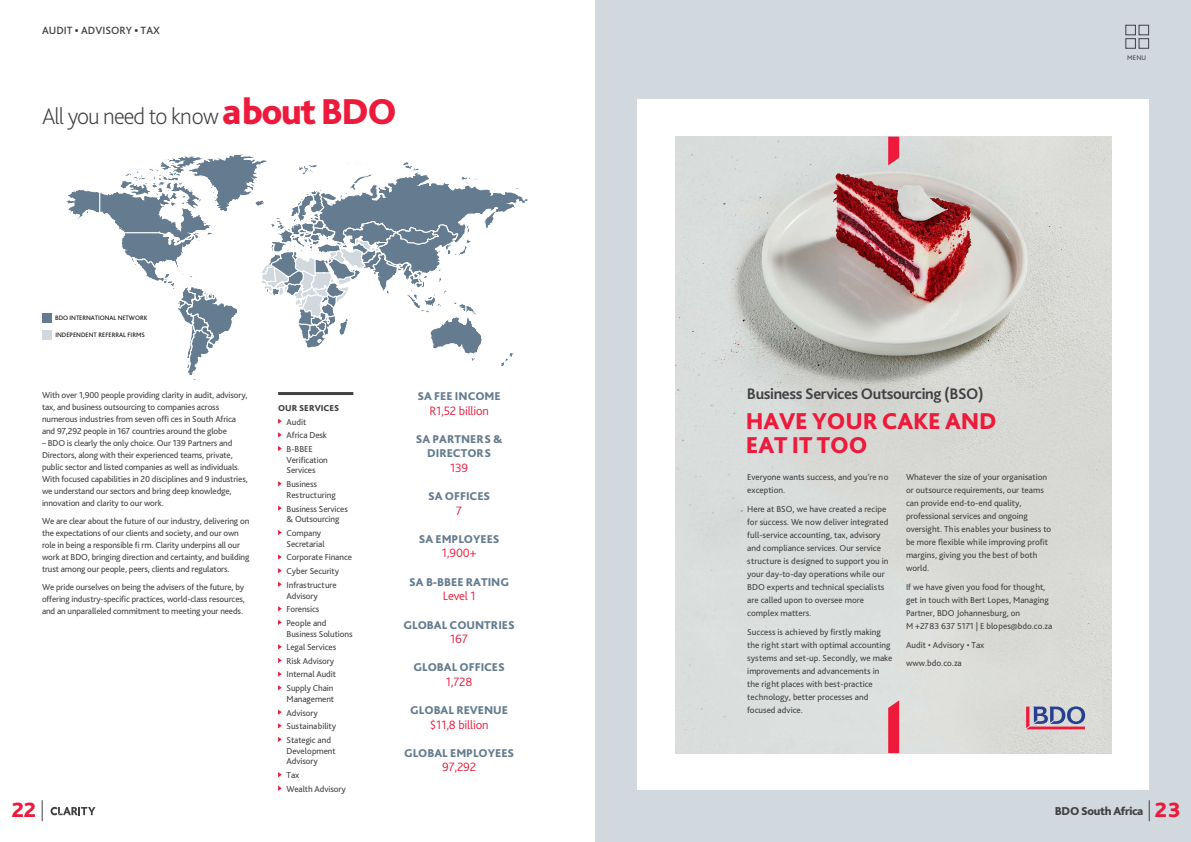
<style>
.page{position:relative;width:1191px;height:842px;background:#fff}
.page>*{position:absolute;margin:0;border:0;box-sizing:border-box;transform-origin:0 0}
.t1{font:800 24px/24px "Bliss Pro";letter-spacing:-.01em;color:#ed1a3b}
.t2{font:200 23.7px "Bliss Pro";letter-spacing:-.04em;color:#414042}
.t3{font:800 21.7px "Bliss Pro";color:#ed1a3b}
.t4{font:700 16px "Bliss Pro";letter-spacing:-.025em;color:#414042}
.t5{font:300 12.7px "Bliss Pro";letter-spacing:-.015em;color:#ed1a3b}
.t6{font:800 12px "Bliss Pro";letter-spacing:-.03em;color:#414042}
.t7{font:800 11.8px/14.3px "Bliss Pro";color:#657c90;text-align:center}
.t8{font:500 11px "Bliss Pro";letter-spacing:.005em;color:#414042}
.t9{font:9px/13px "Bliss Pro";letter-spacing:-.01em;color:#414042}
.t10{font:800 9px "Bliss Pro";letter-spacing:.005em;color:#414042}
.t11{font:7px "Bliss Pro";color:#414042}
.t12{font:6.7px "Bliss Pro";letter-spacing:.005em;color:#000}
.s1{font-weight:800}
.s2{font-weight:800;font-size:37.6px;color:#ed1a3b}
.s3{font-size:21.7px;color:#ed1a3b}
</style>
<div class="page">
<div style="left:595px;top:0;width:596px;height:842px;background:#d1d9de"></div>
<svg style="left:42px;top:800px;width:1px;height:21px"></svg>
<svg style="left:1149px;top:800px;width:1px;height:21px"></svg>
<svg style="left:51px;top:807px;width:44px;height:8px"></svg>
<div style="left:1125px;top:25px;width:10px;height:10px;border:1px solid #414042"></div>
<div style="left:1125px;top:38px;width:10px;height:11px;border:1px solid #414042"></div>
<div style="left:1138px;top:25px;width:11px;height:10px;border:1px solid #414042"></div>
<div style="left:1138px;top:38px;width:11px;height:11px;border:1px solid #414042"></div>
<div style="left:637px;top:100px;width:512px;height:690px;background:#fff"></div>
<img style="left:675px;top:137px;width:436px;height:616px">
<svg style="left:888px;top:700px;width:11px;height:53px"></svg>
<svg style="left:888px;top:137px;width:11px;height:28px"></svg>
<svg style="left:1026px;top:706px;width:59px;height:23px"></svg>
<svg style="left:66px;top:189px;width:34px;height:30px"></svg>
<svg style="left:100px;top:154px;width:428px;height:227px"></svg>
<div style="left:42px;top:313px;width:9px;height:9px;background:#657c90"></div>
<div style="left:42px;top:330px;width:9px;height:10px;background:#d1d9de"></div>
<svg style="left:278px;top:419px;width:4px;height:5px"></svg>
<svg style="left:278px;top:432px;width:4px;height:5px"></svg>
<svg style="left:278px;top:446px;width:4px;height:5px"></svg>
<svg style="left:278px;top:481px;width:4px;height:5px"></svg>
<svg style="left:278px;top:505px;width:4px;height:6px"></svg>
<svg style="left:278px;top:530px;width:4px;height:5px"></svg>
<svg style="left:278px;top:554px;width:4px;height:6px"></svg>
<svg style="left:278px;top:568px;width:4px;height:5px"></svg>
<svg style="left:278px;top:582px;width:4px;height:5px"></svg>
<svg style="left:278px;top:606px;width:4px;height:5px"></svg>
<svg style="left:278px;top:620px;width:4px;height:5px"></svg>
<svg style="left:278px;top:644px;width:4px;height:5px"></svg>
<svg style="left:278px;top:658px;width:4px;height:5px"></svg>
<svg style="left:278px;top:671px;width:4px;height:6px"></svg>
<svg style="left:278px;top:685px;width:4px;height:5px"></svg>
<svg style="left:278px;top:709px;width:4px;height:6px"></svg>
<svg style="left:278px;top:723px;width:4px;height:5px"></svg>
<svg style="left:278px;top:737px;width:4px;height:5px"></svg>
<svg style="left:278px;top:772px;width:4px;height:5px"></svg>
<svg style="left:278px;top:786px;width:4px;height:5px"></svg>
<hr style="left:278px;top:392px;width:75px;height:3px;background:#414042">
<p class="t8" style="left:42px;top:23px;width:119px">AUDIT <span class="s1">•</span> ADVISORY <span class="s1">•</span> TAX</p>
<h2 class="t2" style="left:42px;top:101px;width:356px">All you need to know <span class="s2">about BDO</span></h2>
<p class="t12" style="left:55px;top:314px;width:94px">BDO INTERNATIONAL NETWORK</p>
<p class="t12" style="left:55px;top:331px;width:91px">INDEPENDENT REFERRAL FIRMS</p>
<p class="t9" style="left:42px;top:389px;width:207px;line-height:12px">With over 1,900 people providing clarity in audit, advisory, tax, and business outsourcing to companies across numerous industries from seven offi ces in South Africa and 97,292 people in 167 countries around the globe</p>
<p class="t9" style="left:42px;top:437px;width:207px;line-height:12px">– BDO is clearly the only choice. Our 139 Partners and Directors, along with their experienced teams, private, public sector and listed companies as well as individuals.<br>With focused capabilities in 20 disciplines and 9 industries, we understand our sectors and bring deep knowledge, innovation and clarity to our work.</p>
<p class="t9" style="left:42px;top:515px;width:209px;line-height:12px">We are clear about the future of our industry, delivering on the expectations of our clients and society, and our own role in being a responsible fi rm. Clarity underpins all our work at BDO, bringing direction and certainty, and building trust among our people, peers, clients and regulators.</p>
<p class="t9" style="left:42px;top:580px;width:204px;line-height:12px;text-align:justify">We pride ourselves on being the advisers of the future, by offering industry-specific practices, world-class resources, and an unparalleled commitment to meeting your needs.</p>
<p class="t10" style="left:278px;top:402px;width:63px">OUR SERVICES</p>
<p class="t9" style="left:287px;top:415px;width:42px;line-height:13.6px">Audit<br>Africa Desk<br>B-BBEE</p>
<p class="t9" style="left:287px;top:454px;width:43px;line-height:10.8px">Verification<br>Services</p>
<p class="t9" style="left:287px;top:478px;width:51px;line-height:10.8px">Business<br>Restructuring</p>
<p class="t9" style="left:287px;top:503px;width:63px;line-height:10.8px">Business Services &amp; Outsourcing</p>
<p class="t9" style="left:287px;top:527px;width:40px;line-height:10.8px">Company<br>Secretarial</p>
<p class="t9" style="left:287px;top:550px;width:67px;line-height:13.6px">Corporate Finance<br>Cyber Security<br>Infrastructure</p>
<p class="t9" style="left:287px;top:588px;width:41px;line-height:13.6px">Advisory<br>Forensics<br>People and</p>
<p class="t9" style="left:287px;top:627px;width:67px;line-height:13.6px">Business Solutions<br>Legal Services<br>Risk Advisory<br>Internal Audit<br>Supply Chain</p>
<p class="t9" style="left:287px;top:692px;width:51px;line-height:13.6px">Management<br>Advisory<br>Sustainability<br>Stategic and</p>
<p class="t9" style="left:287px;top:745px;width:51px;line-height:10.8px">Development<br>Advisory</p>
<p class="t9" style="left:287px;top:768px;width:61px;line-height:13.6px">Tax<br>Wealth Advisory</p>
<h3 class="t7" style="left:417px;top:389px;width:85px">SA FEE INCOME</h3>
<h3 class="t5" style="left:429px;top:403px;width:61px">R1,52 billion</h3>
<h3 class="t7" style="left:416px;top:432px;width:89px">SA PARTNERS &amp;<br>DIRECTORS</h3>
<h3 class="t5" style="left:450px;top:460px;width:20px">139</h3>
<h3 class="t7" style="left:428px;top:489px;width:64px">SA OFFICES</h3>
<h3 class="t5" style="left:456px;top:502px;width:7px">7</h3>
<h3 class="t7" style="left:419px;top:532px;width:82px">SA EMPLOYEES</h3>
<h3 class="t5" style="left:442px;top:545px;width:36px">1,900+</h3>
<h3 class="t7" style="left:409px;top:574px;width:101px">SA B-BBEE RATING</h3>
<h3 class="t5" style="left:443px;top:588px;width:34px">Level 1</h3>
<h3 class="t7" style="left:403px;top:617px;width:113px">GLOBAL COUNTRIES</h3>
<h3 class="t5" style="left:450px;top:631px;width:20px">167</h3>
<h3 class="t7" style="left:413px;top:660px;width:93px">GLOBAL OFFICES</h3>
<h3 class="t5" style="left:446px;top:674px;width:28px">1,728</h3>
<h3 class="t7" style="left:410px;top:703px;width:99px">GLOBAL REVENUE</h3>
<h3 class="t5" style="left:430px;top:716px;width:60px">$11,8 billion</h3>
<h3 class="t7" style="left:404px;top:746px;width:112px">GLOBAL EMPLOYEES</h3>
<h3 class="t5" style="left:442px;top:759px;width:36px">97,292</h3>
<p class="t11" style="left:1127px;top:54px;width:20px">MENU</p>
<h3 class="t4" style="left:747px;top:384px;width:238px">Business Services Outsourcing (BSO)</h3>
<h1 class="t1" style="left:746px;top:408px;width:252px">HAVE YOUR CAKE AND<br>EAT IT TOO</h1>
<p class="t9" style="left:747px;top:471px;width:143px">Everyone wants success, and you’re no exception.</p>
<p class="t9" style="left:747px;top:502px;width:143px">Here at BSO, we have created a recipe for success. We now deliver integrated full-service accounting, tax, advisory and compliance services. Our service structure is designed to support you in your day-to-day operations while our BDO experts and technical specialists are called upon to oversee more complex matters.</p>
<p class="t9" style="left:747px;top:625px;width:147px">Success is achieved by firstly making the right start with optimal accounting systems and set-up. Secondly, we make improvements and advancements in the right places with best-practice technology, better processes and focused advice.</p>
<p class="t9" style="left:906px;top:471px;width:147px">Whatever the size of your organisation or outsource requirements, our teams can provide end-to-end quality, professional services and ongoing oversight. This enables your business to be more flexible while improving profit margins, giving you the best of both world.</p>
<p class="t9" style="left:906px;top:580px;width:148px">If we have given you food for thought, get in touch with Bert Lopes, Managing Partner, BDO Johannesburg, on<br>M +2783 637 5171 | E blopes@bdo.co.za</p>
<p class="t9" style="left:906px;top:635px;width:80px;line-height:18.7px">Audit • Advisory • Tax www.bdo.co.za</p>
<h3 class="t3" style="left:12px;top:796px;width:26px">22</h3>
<h3 class="t6" style="left:1054px;top:804px;width:127px">BDO South Africa <span class="s3">23</span></h3>
</div>
